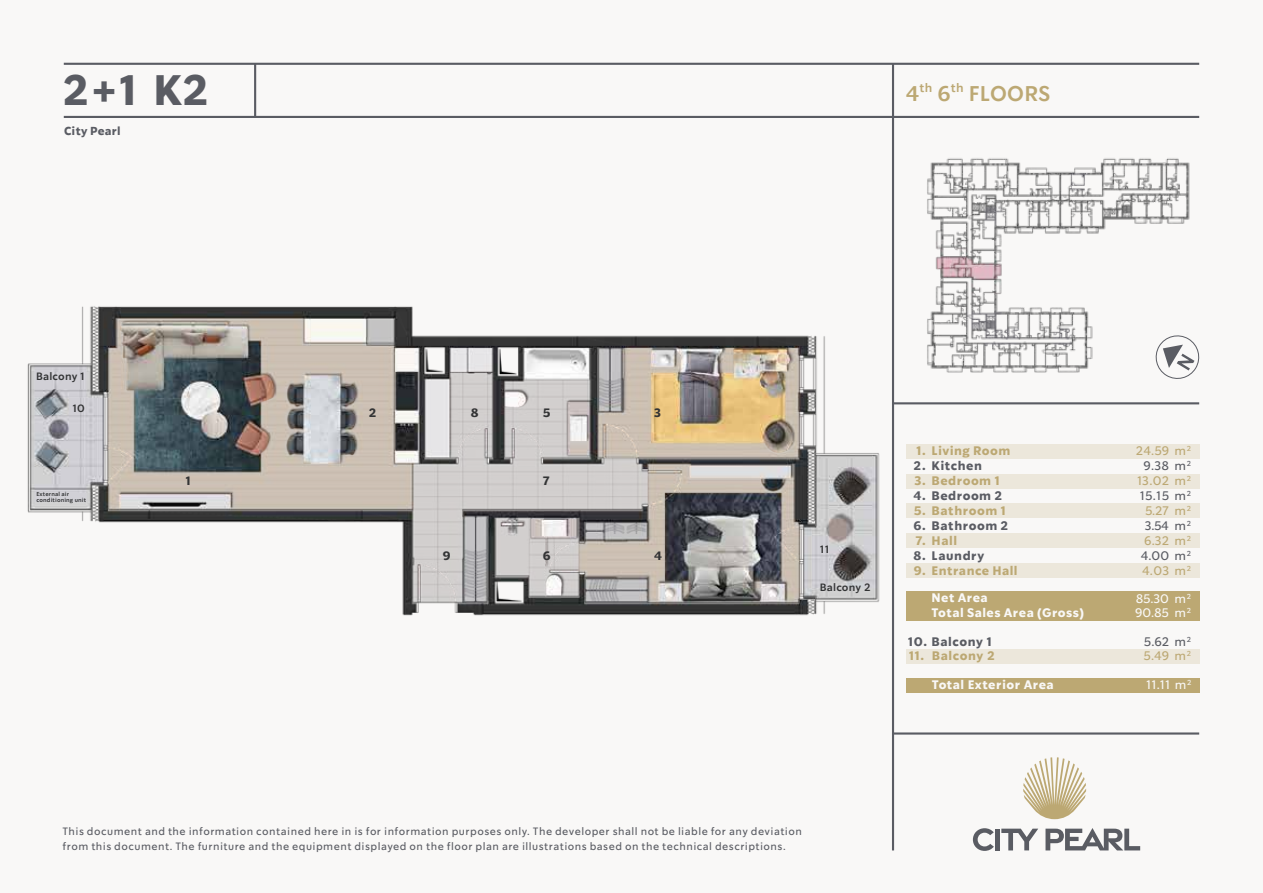
<style>
.page{position:relative;width:1263px;height:893px;background:#fff}
.page>*{position:absolute;margin:0;border:0;box-sizing:border-box;transform-origin:0 0}
.t1{font:700 42px "So Do Sans";color:#5a5c63}
.t2{font:600 21px "So Do Sans";letter-spacing:.015em;color:#bca873}
.t3{font:700 12.15px "So Do Sans";letter-spacing:.04em;color:#bca873}
.t4{font:12.15px/15px "So Do Sans";letter-spacing:.01em;color:#bca873;text-align:right}
.t5{font:700 12.15px "So Do Sans";letter-spacing:.045em;color:#5a5c63}
.t6{font:700 12.15px "So Do Sans";letter-spacing:.035em;color:#f9f8f7}
.t7{font:12.15px "So Do Sans";letter-spacing:-.01em;color:#f9f8f7}
.t8{font:12.15px "So Do Sans";color:#5a5c63}
.t9{font:700 12px "So Do Sans";color:#333435}
.t10{font:700 11.4px "So Do Sans";letter-spacing:.015em;color:#5a5c63}
.t11{font:10.5px/15px "So Do Sans";letter-spacing:.045em;color:#5a5c63}
.t12{font:600 10.5px "So Do Sans";letter-spacing:.015em;color:#333435}
.t13{font:600 5.7px/5.8px "So Do Sans";letter-spacing:.015em;color:#333435}
.s1{color:#5a5c63}
</style>
<div class="page">
<img style="left:27px;top:62px;width:1173px;height:789px">
<svg style="left:1045px;top:828px;width:95px;height:22px"></svg>
<svg style="left:973px;top:828px;width:21px;height:23px"></svg>
<div style="left:995px;top:829px;width:5px;height:21px;background:#5a5c63"></div>
<svg style="left:1001px;top:829px;width:37px;height:21px"></svg>
<svg style="left:1023px;top:757px;width:63px;height:62px"></svg>
<hr style="left:64px;top:63px;width:1135px;height:2px;background:#5a5c63">
<hr style="left:64px;top:116px;width:1135px;height:2px;background:#5a5c63">
<hr style="left:893px;top:402px;width:306px;height:2px;background:#5a5c63">
<hr style="left:893px;top:732px;width:306px;height:3px;background:#5a5c63">
<hr style="left:254px;top:64px;width:2px;height:53px;background:#5a5c63">
<hr style="left:892px;top:64px;width:2px;height:786px;background:#5a5c63">
<svg style="left:1153px;top:333px;width:47px;height:48px"></svg>
<div style="left:906px;top:444px;width:293px;height:15px;background:#ece7db"></div>
<div style="left:906px;top:474px;width:293px;height:14px;background:#ece7db"></div>
<div style="left:906px;top:504px;width:293px;height:14px;background:#ece7db"></div>
<div style="left:906px;top:533px;width:293px;height:15px;background:#ece7db"></div>
<div style="left:906px;top:563px;width:293px;height:14px;background:#ece7db"></div>
<div style="left:906px;top:606px;width:293px;height:15px;background:#bca873"></div>
<div style="left:906px;top:592px;width:293px;height:14px;background:#bca873"></div>
<div style="left:906px;top:649px;width:293px;height:15px;background:#ece7db"></div>
<div style="left:906px;top:678px;width:293px;height:15px;background:#bca873"></div>
<h1 class="t1" style="left:63px;top:65px;width:148px">2+1 K2</h1>
<h2 class="t2" style="left:906px;top:81px;width:146px">4<sup>th</sup> 6<sup>th</sup> FLOORS</h2>
<p class="t10" style="left:64px;top:124px;width:58px">City Pearl</p>
<p class="t12" style="left:36px;top:370px;width:50px">Balcony 1</p>
<p class="t12" style="left:72px;top:403px;width:14px">10</p>
<p class="t13" style="left:37px;top:491px;width:51px">External air conditioning unit</p>
<p class="t9" style="left:186px;top:474px;width:7px">1</p>
<p class="t9" style="left:369px;top:405px;width:9px">2</p>
<p class="t9" style="left:471px;top:405px;width:9px">8</p>
<p class="t9" style="left:543px;top:405px;width:9px">5</p>
<p class="t9" style="left:543px;top:474px;width:8px">7</p>
<p class="t9" style="left:443px;top:548px;width:9px">9</p>
<p class="t9" style="left:543px;top:548px;width:9px">6</p>
<p class="t9" style="left:654px;top:405px;width:9px">3</p>
<p class="t9" style="left:654px;top:548px;width:9px">4</p>
<p class="t12" style="left:820px;top:543px;width:11px">11</p>
<p class="t12" style="left:820px;top:581px;width:52px">Balcony 2</p>
<p class="t3" style="left:931px;top:443px;width:80px">Living Room</p>
<p class="t5" style="left:931px;top:458px;width:52px">Kitchen</p>
<p class="t3" style="left:931px;top:473px;width:70px">Bedroom 1</p>
<p class="t5" style="left:931px;top:488px;width:72px">Bedroom 2</p>
<p class="t3" style="left:931px;top:503px;width:76px">Bathroom 1</p>
<p class="t5" style="left:931px;top:518px;width:78px">Bathroom 2</p>
<p class="t3" style="left:931px;top:533px;width:27px">Hall</p>
<p class="t5" style="left:931px;top:548px;width:54px">Laundry</p>
<p class="t3" style="left:931px;top:563px;width:88px">Entrance Hall</p>
<p class="t6" style="left:931px;top:605px;width:154px">Total Sales Area (Gross)</p>
<p class="t7" style="left:1135px;top:606px;width:57px">90.85 m<sup>2</sup></p>
<p class="t4" style="left:1136px;top:443px;width:57px">24.59 m<sup>2<br></sup><span class="s1">9.38 m</span><sup>2<br></sup>13.02 m<sup>2<br></sup><span class="s1">15.15 m</span><sup>2 </sup>m<sup>2<br></sup><span class="s1">m</span><sup>2<br></sup>6.32 m<sup>2<br></sup><span class="s1">4.00 m</span><sup>2<br></sup>4.03 m<sup>2</sup></p>
<p class="t3" style="left:916px;top:443px;width:11px">1.</p>
<p class="t5" style="left:914px;top:458px;width:14px">2.</p>
<p class="t3" style="left:914px;top:473px;width:13px">3.</p>
<p class="t5" style="left:914px;top:488px;width:14px">4.</p>
<p class="t3" style="left:914px;top:503px;width:14px">5.</p>
<p class="t5" style="left:913px;top:518px;width:14px">6.</p>
<p class="t3" style="left:915px;top:533px;width:12px">7.</p>
<p class="t5" style="left:913px;top:548px;width:14px">8.</p>
<p class="t3" style="left:914px;top:563px;width:13px">9.</p>
<p class="t4" style="left:1145px;top:503px;width:25px">5.27</p>
<p class="t8" style="left:1145px;top:518px;width:25px">3.54</p>
<p class="t6" style="left:931px;top:591px;width:58px">Net Area</p>
<p class="t7" style="left:1136px;top:591px;width:57px">85.30 m<sup>2</sup></p>
<p class="t5" style="left:908px;top:634px;width:86px">10. Balcony 1</p>
<p class="t3" style="left:909px;top:648px;width:17px">11.</p>
<p class="t4" style="left:1143px;top:649px;width:49px">5.49 m<sup>2</sup></p>
<p class="t6" style="left:932px;top:677px;width:124px">Total Exterior Area</p>
<p class="t7" style="left:1146px;top:678px;width:47px">11.11 m<sup>2</sup></p>
<p class="t8" style="left:1144px;top:634px;width:49px">5.62 m<sup>2</sup></p>
<p class="t3" style="left:932px;top:648px;width:64px">Balcony 2</p>
<p class="t11" style="left:63px;top:824px;width:741px">This document and the information contained here in is for information purposes only. The developer shall not be liable for any deviation from this document. The furniture and the equipment displayed on the floor plan are illustrations based on the technical descriptions.</p>
</div>
